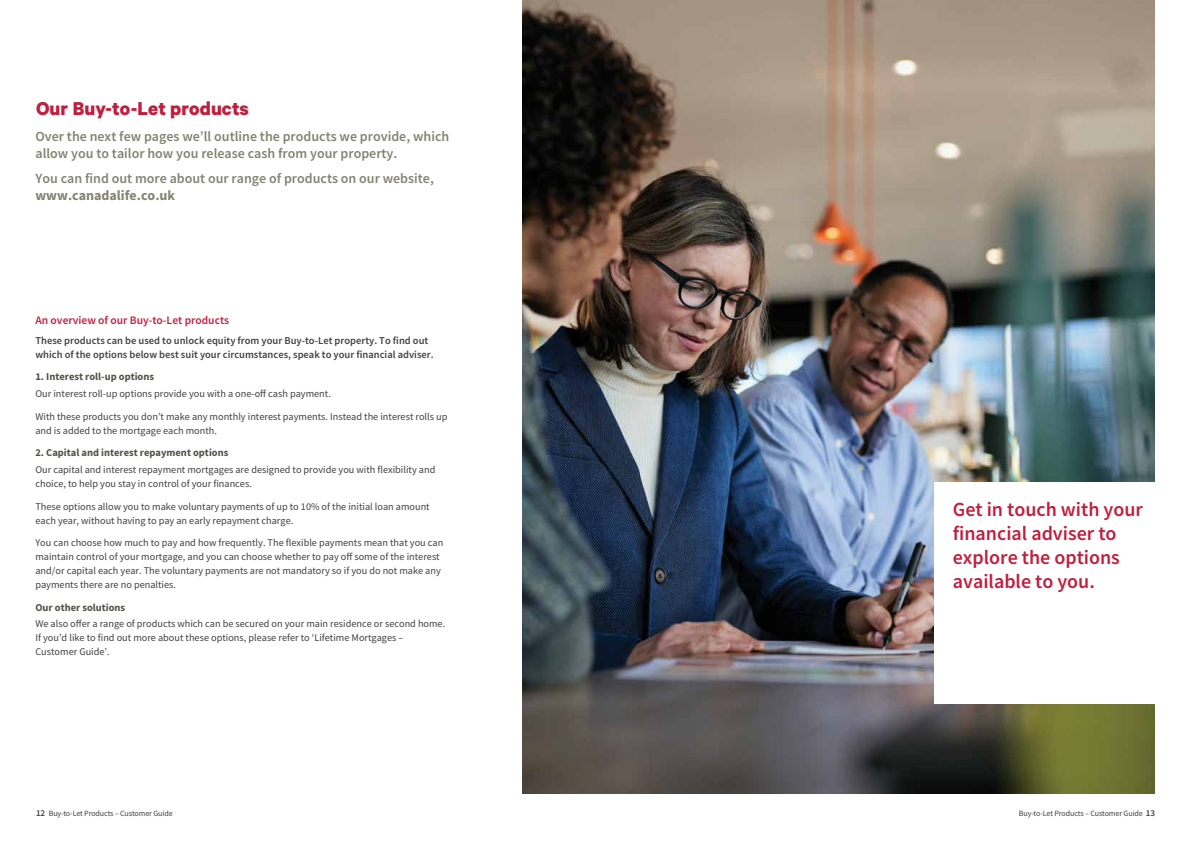
<style>
.page{position:relative;width:1191px;height:842px;background:#fff}
.page>*{position:absolute;margin:0;border:0;box-sizing:border-box;transform-origin:0 0}
.t1{font:700 21px "Calibre";letter-spacing:.005em;color:#c01f3f}
.t2{font:600 20px/24px "Source Sans Pro";color:#c01f3f}
.t3{font:600 14px/17px "Source Sans Pro";color:#838371}
.t4{font:700 14px "Source Sans Pro";color:#838371}
.t5{font:600 11.5px "Source Sans Pro";color:#c01f3f}
.t6{font:600 10.5px/14px "Source Sans Pro";color:#414042}
.t7{font:700 10.5px "Source Sans Pro";color:#51524a}
.t8{font:10.2px/14px "Source Sans Pro";color:#414042}
.t9{font:8px "Source Sans Pro";letter-spacing:-.01em;color:#414042}
.s1{font-weight:600;font-size:9px}
</style>
<div class="page">
<img style="left:522px;top:0;width:633px;height:794px">
<div style="left:934px;top:482px;width:257px;height:221px;background:#fff"></div>
<h1 class="t1" style="left:36px;top:96px;width:214px">Our Buy-to-Let products</h1>
<h3 class="t3" style="left:35px;top:128px;width:415px">Over the next few pages we’ll outline the products we provide, which allow you to tailor how you release cash from your property.</h3>
<h3 class="t3" style="left:35px;top:170px;width:400px">You can find out more about our range of products on our website,</h3>
<h3 class="t4" style="left:35px;top:186px;width:141px">www.canadalife.co.uk</h3>
<p class="t5" style="left:35px;top:313px;width:195px">An overview of our Buy-to-Let products</p>
<p class="t6" style="left:35px;top:333px;width:400px">These products can be used to unlock equity from your Buy-to-Let property. To find out which of the options below best suit your circumstances, speak to your financial adviser.</p>
<p class="t7" style="left:35px;top:370px;width:120px">1. Interest roll-up options</p>
<p class="t8" style="left:35px;top:387px;width:297px">Our interest roll-up options provide you with a one-off cash payment.</p>
<p class="t8" style="left:35px;top:409px;width:413px">With these products you don’t make any monthly interest payments. Instead the interest rolls up and is added to the mortgage each month.</p>
<p class="t7" style="left:35px;top:446px;width:194px">2. Capital and interest repayment options</p>
<p class="t8" style="left:35px;top:463px;width:401px">Our capital and interest repayment mortgages are designed to provide you with flexibility and choice, to help you stay in control of your finances.</p>
<p class="t8" style="left:35px;top:499px;width:396px">These options allow you to make voluntary payments of up to 10% of the initial loan amount each year, without having to pay an early repayment charge.</p>
<p class="t8" style="left:35px;top:536px;width:409px">You can choose how much to pay and how frequently. The flexible payments mean that you can maintain control of your mortgage, and you can choose whether to pay off some of the interest and/or capital each year. The voluntary payments are not mandatory so if you do not make any payments there are no penalties.</p>
<p class="t7" style="left:35px;top:600px;width:91px">Our other solutions</p>
<p class="t8" style="left:35px;top:617px;width:411px">We also offer a range of products which can be secured on your main residence or second home.<br>If you’d like to find out more about these options, please refer to ‘Lifetime Mortgages –<br>Customer Guide’.</p>
<h2 class="t2" style="left:952px;top:497px;width:192px">Get in touch with your financial adviser to explore the options available to you.</h2>
<p class="t9" style="left:36px;top:808px;width:138px"><span class="s1">12</span> Buy-to-Let Products – Customer Guide</p>
<p class="t9" style="left:1018px;top:808px;width:138px">Buy-to-Let Products – Customer Guide <span class="s1">13</span></p>
</div>
